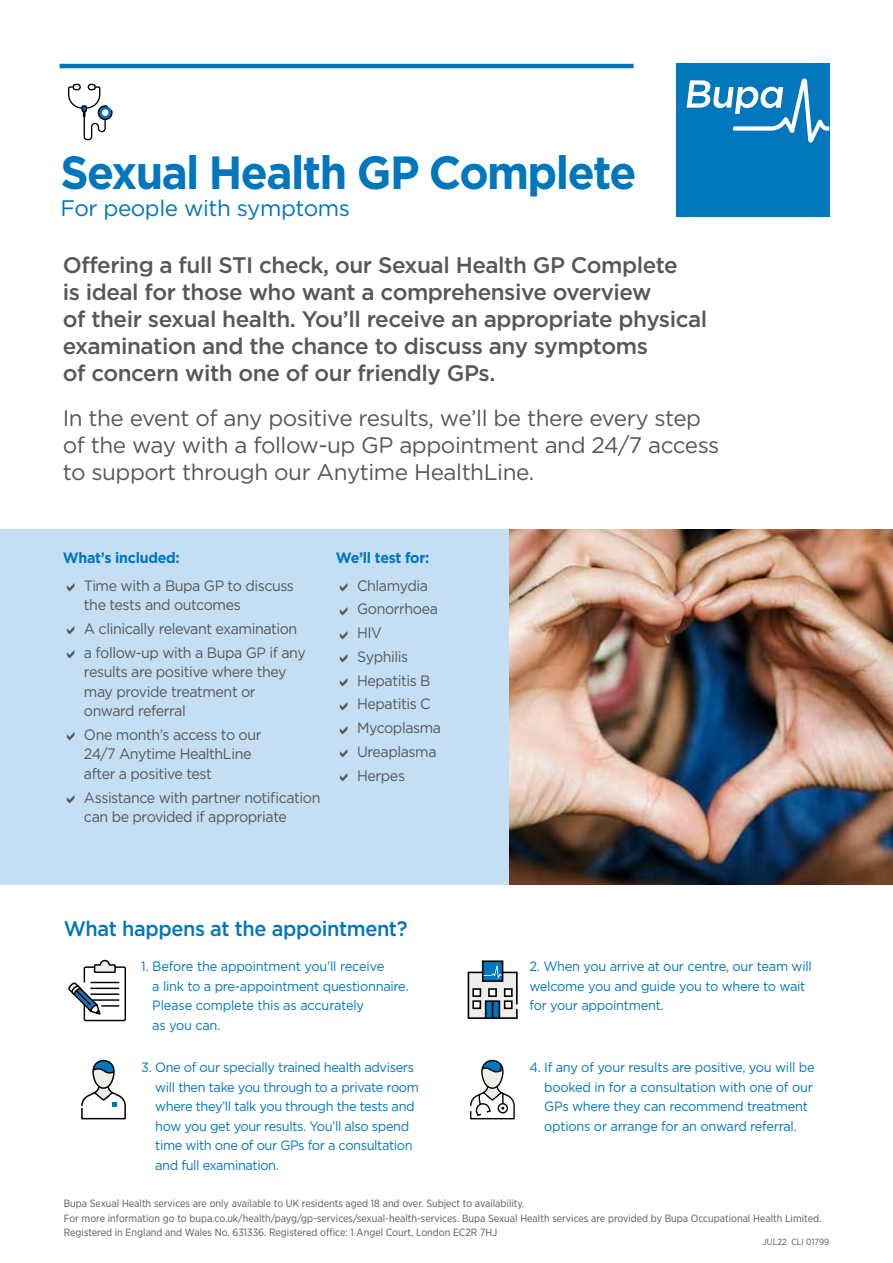
<style>
.page{position:relative;width:893px;height:1263px;background:#fff}
.page>*{position:absolute;margin:0;border:0;box-sizing:border-box;transform-origin:0 0}
.t1{font:700 46.5px "Gotham";letter-spacing:-.035em;color:#0076bd;scale:.95 1}
.t2{font:500 22.5px/27px "Gotham";letter-spacing:-.02em;color:#575756}
.t3{font:22.5px/27px "Gotham";letter-spacing:-.02em;color:#575756}
.t4{font:22.5px "Gotham";letter-spacing:-.02em;color:#0076bd}
.t5{font:500 21px "Gotham";letter-spacing:-.02em;color:#0076bd;scale:.95 1}
.t6{font:15px/19.5px "Gotham";letter-spacing:-.03em;color:#575756;scale:.95 1}
.t7{font:700 15px "Gotham";letter-spacing:-.02em;color:#0076bd;scale:.95 1}
.t8{font:13.5px/19.5px "Gotham";letter-spacing:-.025em;color:#0076bd;scale:.95 1}
.t9{font:10.5px/15.6px "Gotham Narrow";color:#575756}
.t10{font:9px "Gotham Narrow";color:#575756}
</style>
<div class="page">
<div style="left:0;top:529px;width:509px;height:355px;background:#c4def4"></div>
<hr style="left:60px;top:64px;width:574px;height:4px;background:#0076bd">
<svg style="left:68px;top:83px;width:45px;height:58px"></svg>
<div style="left:676px;top:64px;width:153px;height:153px;background:#0076bd"></div>
<svg style="left:687px;top:78px;width:142px;height:65px"></svg>
<img style="left:509px;top:529px;width:384px;height:355px">
<svg style="left:68px;top:959px;width:58px;height:63px"></svg>
<svg style="left:81px;top:1059px;width:45px;height:61px"></svg>
<div style="left:483px;top:961px;width:20px;height:20px;background:#0076bd"></div>
<svg style="left:467px;top:965px;width:51px;height:54px"></svg>
<div style="left:482px;top:960px;width:21px;height:22px;border:2px solid #000"></div>
<svg style="left:470px;top:1059px;width:45px;height:61px"></svg>
<h1 class="t1" style="left:61px;top:146px;width:608px">Sexual Health GP Complete</h1>
<p class="t4" style="left:61px;top:196px;width:291px">For people with symptoms</p>
<p class="t2" style="left:63px;top:251px;width:646px">Offering a full STI check, our Sexual Health GP Complete<br>is ideal for those who want a comprehensive overview<br>of their sexual health. You’ll receive an appropriate physical examination and the chance to discuss any symptoms<br>of concern with one of our friendly GPs.</p>
<h3 class="t3" style="left:63px;top:404px;width:658px">In the event of any positive results, we’ll be there every step of the way with a follow-up GP appointment and 24/7 access to support through our Anytime HealthLine.</h3>
<h5 class="t7" style="left:63px;top:549px;width:125px">What’s included:</h5>
<h5 class="t7" style="left:336px;top:549px;width:100px">We’ll test for:</h5>
<p class="t6" style="left:84px;top:575px;width:223px">Time with a Bupa GP to discuss</p>
<p class="t6" style="left:357px;top:575px;width:76px">Chlamydia</p>
<p class="t6" style="left:84px;top:595px;width:167px">the tests and outcomes</p>
<p class="t6" style="left:357px;top:599px;width:86px">Gonorrhoea</p>
<p class="t6" style="left:84px;top:618px;width:226px">A clinically relevant examination</p>
<p class="t6" style="left:357px;top:623px;width:28px">HIV</p>
<p class="t6" style="left:84px;top:642px;width:235px">a follow-up with a Bupa GP if any</p>
<p class="t6" style="left:357px;top:646px;width:55px">Syphilis</p>
<p class="t6" style="left:84px;top:662px;width:215px">results are positive where they</p>
<p class="t6" style="left:357px;top:670px;width:79px">Hepatitis B</p>
<p class="t6" style="left:84px;top:681px;width:182px">may provide treatment or</p>
<p class="t6" style="left:357px;top:694px;width:79px">Hepatitis C</p>
<p class="t6" style="left:84px;top:701px;width:109px">onward referral</p>
<p class="t6" style="left:84px;top:724px;width:188px">One month’s access to our<br>24/7 Anytime HealthLine</p>
<p class="t6" style="left:357px;top:718px;width:90px">Mycoplasma</p>
<p class="t6" style="left:357px;top:741px;width:85px">Ureaplasma</p>
<p class="t6" style="left:84px;top:763px;width:136px">after a positive test</p>
<p class="t6" style="left:357px;top:765px;width:52px">Herpes</p>
<p class="t6" style="left:84px;top:787px;width:250px">Assistance with partner notifcation can be provided if appropriate</p>
<h3 class="t5" style="left:64px;top:917px;width:363px">What happens at the appointment?</h3>
<p class="t8" style="left:152px;top:956px;width:271px;text-indent:-11px">1. Before the appointment you’ll receive<br>a link to a pre-appointment questionnaire.<br>Please complete this as accurately<br>as you can.</p>
<p class="t8" style="left:155px;top:1057px;width:279px;text-indent:-14px">3. One of our specially trained health advisers will then take you through to a private room where they’ll talk you through the tests and</p>
<p class="t8" style="left:155px;top:1116px;width:272px">how you get your results. You’ll also spend time with one of our GPs for a consultation and full examination.</p>
<p class="t8" style="left:529px;top:956px;width:299px">2. When you arrive at our centre, our team will welcome you and guide you to where to wait for your appointment.</p>
<p class="t8" style="left:544px;top:1057px;width:286px;text-indent:-15px">4. If any of your results are positive, you will be booked in for a consultation with one of our GPs where they can recommend treatment options or arrange for an onward referral.</p>
<p class="t9" style="left:64px;top:1195px;width:759px">Bupa Sexual Health services are only available to UK residents aged 18 and over. Subject to availability.<br>For more information go to bupa.co.uk/health/payg/gp-services/sexual-health-services. Bupa Sexual Health services are provided by Bupa Occupational Health Limited.</p>
<p class="t9" style="left:64px;top:1224px;width:435px">Registered in England and Wales No. 631336. Registered office: 1 Angel Court, London EC2R 7HJ</p>
<p class="t10" style="left:763px;top:1236px;width:68px">JUL22 CLI 01799</p>
</div>
